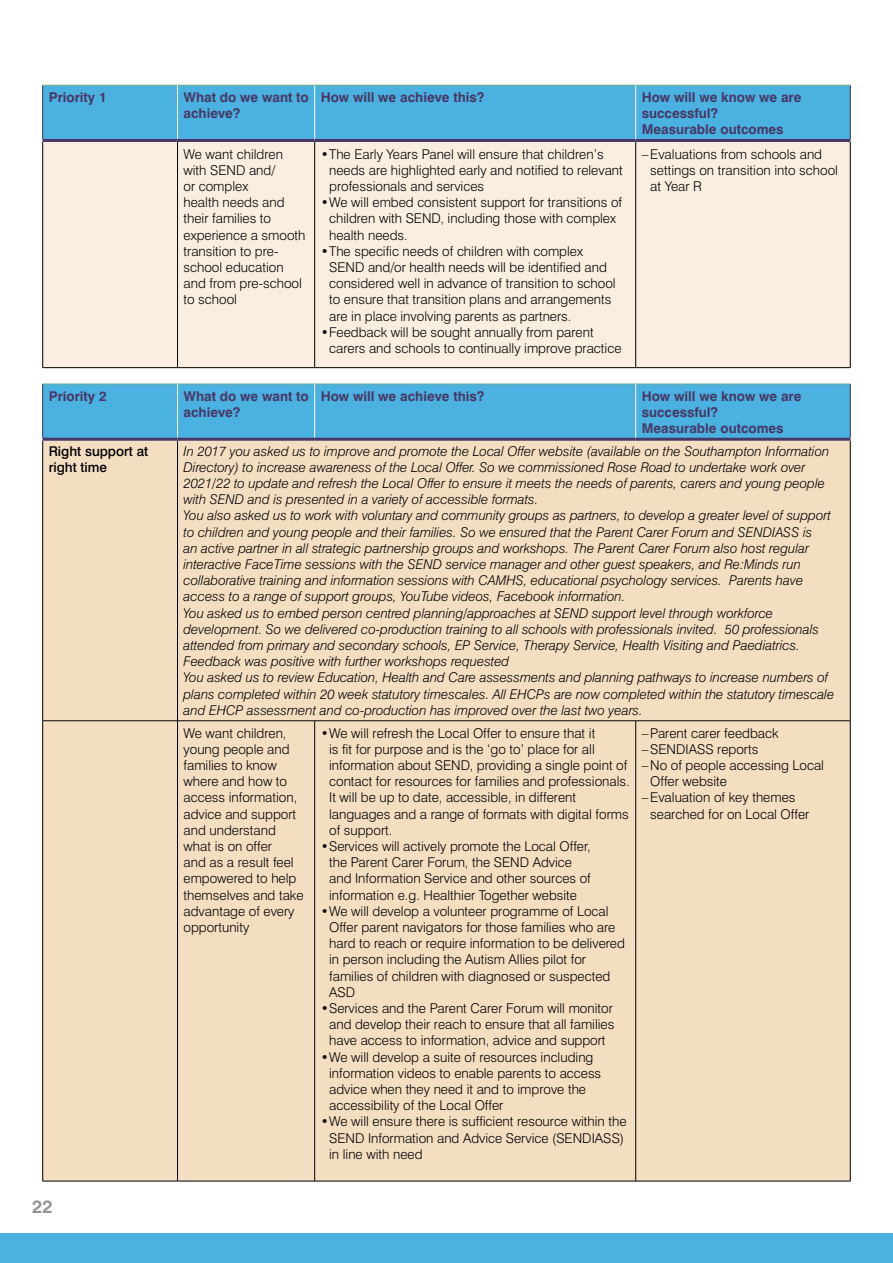
<style>
.page{position:relative;width:893px;height:1263px;background:#fff}
.page>*{position:absolute;margin:0;border:0;box-sizing:border-box;transform-origin:0 0}
.t1{font:700 18px "Swiss 721 BT";color:#939393}
.t2{font:300 13.5px/16.2px "Swiss 721 BT";color:#000}
.t3{font:italic 300 13.5px/16.2px "Swiss 721 BT";color:#000}
.t4{font:700 13.5px/16.2px "Swiss 721 BT";color:#473866}
.t5{font:500 13.5px/16.2px "Swiss 721 BT";color:#000}
</style>
<div class="page">
<div style="left:0;top:1233px;width:893px;height:30px;background:#4bb1e0"></div>
<div style="left:43px;top:86px;width:807px;height:53px;background:#4bb1e0"></div>
<div style="left:315px;top:85px;width:321px;height:55px;background:#4bb1e0"></div>
<div style="left:43px;top:142px;width:807px;height:225px;background:#faeee0"></div>
<hr style="left:43px;top:85px;width:135px;height:1px;background:#6cac8a">
<hr style="left:178px;top:85px;width:137px;height:1px;background:#6cac8a">
<hr style="left:636px;top:85px;width:214px;height:1px;background:#6cac8a">
<hr style="left:42px;top:142px;width:1px;height:225px;background:#000">
<hr style="left:177px;top:142px;width:1px;height:225px;background:#000">
<hr style="left:314px;top:142px;width:1px;height:225px;background:#000">
<hr style="left:635px;top:142px;width:1px;height:225px;background:#000">
<hr style="left:850px;top:142px;width:1px;height:225px;background:#000">
<hr style="left:43px;top:367px;width:135px;height:1px;background:#000">
<hr style="left:178px;top:367px;width:137px;height:1px;background:#000">
<hr style="left:315px;top:367px;width:321px;height:1px;background:#000">
<hr style="left:636px;top:367px;width:214px;height:1px;background:#000">
<hr style="left:42px;top:85px;width:1px;height:54px;background:#30325b">
<hr style="left:850px;top:85px;width:1px;height:54px;background:#30325b">
<hr style="left:314px;top:85px;width:1px;height:54px;background:#fff">
<hr style="left:315px;top:85px;width:321px;height:1px;background:#6cac8a">
<hr style="left:177px;top:85px;width:1px;height:54px;background:#fff">
<hr style="left:43px;top:139px;width:135px;height:3px;background:#473866">
<hr style="left:178px;top:139px;width:137px;height:3px;background:#473866">
<hr style="left:315px;top:139px;width:321px;height:3px;background:#473866">
<hr style="left:636px;top:139px;width:214px;height:3px;background:#473866">
<hr style="left:635px;top:85px;width:1px;height:54px;background:#fff">
<div style="left:43px;top:385px;width:807px;height:53px;background:#4bb1e0"></div>
<div style="left:315px;top:384px;width:321px;height:55px;background:#4bb1e0"></div>
<div style="left:43px;top:441px;width:807px;height:740px;background:#f4dec1"></div>
<hr style="left:43px;top:384px;width:135px;height:1px;background:#6cac8a">
<hr style="left:178px;top:384px;width:137px;height:1px;background:#6cac8a">
<hr style="left:636px;top:384px;width:214px;height:1px;background:#6cac8a">
<hr style="left:42px;top:441px;width:1px;height:279px;background:#000">
<hr style="left:177px;top:441px;width:1px;height:279px;background:#000">
<hr style="left:850px;top:441px;width:1px;height:279px;background:#000">
<hr style="left:43px;top:720px;width:135px;height:1px;background:#000">
<hr style="left:42px;top:721px;width:1px;height:460px;background:#000">
<hr style="left:178px;top:720px;width:137px;height:1px;background:#000">
<hr style="left:177px;top:721px;width:1px;height:460px;background:#000">
<hr style="left:315px;top:720px;width:321px;height:1px;background:#000">
<hr style="left:314px;top:721px;width:1px;height:460px;background:#000">
<hr style="left:636px;top:720px;width:214px;height:1px;background:#000">
<hr style="left:635px;top:721px;width:1px;height:460px;background:#000">
<hr style="left:850px;top:721px;width:1px;height:460px;background:#000">
<hr style="left:43px;top:1181px;width:135px;height:1px;background:#000">
<hr style="left:178px;top:1181px;width:137px;height:1px;background:#000">
<hr style="left:315px;top:1181px;width:321px;height:1px;background:#000">
<hr style="left:636px;top:1181px;width:214px;height:1px;background:#000">
<hr style="left:42px;top:384px;width:1px;height:54px;background:#30325b">
<hr style="left:850px;top:384px;width:1px;height:54px;background:#30325b">
<hr style="left:314px;top:384px;width:1px;height:54px;background:#fff">
<hr style="left:315px;top:384px;width:321px;height:1px;background:#6cac8a">
<hr style="left:177px;top:384px;width:1px;height:54px;background:#fff">
<hr style="left:43px;top:438px;width:135px;height:3px;background:#473866">
<hr style="left:178px;top:438px;width:137px;height:3px;background:#473866">
<hr style="left:315px;top:438px;width:321px;height:3px;background:#473866">
<hr style="left:636px;top:438px;width:214px;height:3px;background:#473866">
<hr style="left:635px;top:384px;width:1px;height:54px;background:#fff">
<p class="t4" style="left:49px;top:89px;width:59px">Priority 1</p>
<p class="t4" style="left:184px;top:89px;width:127px">What do we want to achieve?</p>
<p class="t4" style="left:321px;top:89px;width:165px">How will we achieve this?</p>
<p class="t4" style="left:642px;top:89px;width:161px">How will we know we are successful?<br>Measurable outcomes</p>
<p class="t2" style="left:184px;top:146px;width:123px">We want children with SEND and/<br>or complex<br>health needs and their families to experience a smooth transition to pre&shy;school education and from pre-school to school</p>
<p class="t2" style="left:329px;top:146px;width:295px;text-indent:-9px">•The Early Years Panel will ensure that children’s needs are highlighted early and notified to relevant professionals and services</p>
<p class="t2" style="left:650px;top:146px;width:189px;text-indent:-9px">–Evaluations from schools and settings on transition into school at Year R</p>
<p class="t2" style="left:329px;top:194px;width:295px;text-indent:-9px">•We will embed consistent support for transitions of children with SEND, including those with complex health needs.</p>
<p class="t2" style="left:329px;top:243px;width:288px;text-indent:-9px">•The specific needs of children with complex SEND and/or health needs will be identified and considered well in advance of transition to school to ensure that transition plans and arrangements are in place involving parents as partners.</p>
<p class="t2" style="left:329px;top:324px;width:294px;text-indent:-9px">•Feedback will be sought annually from parent carers and schools to continually improve practice</p>
<p class="t4" style="left:49px;top:388px;width:59px">Priority 2</p>
<p class="t4" style="left:184px;top:388px;width:127px">What do we want to achieve?</p>
<p class="t4" style="left:321px;top:388px;width:165px">How will we achieve this?</p>
<p class="t4" style="left:642px;top:388px;width:161px">How will we know we are successful?<br>Measurable outcomes</p>
<p class="t5" style="left:49px;top:443px;width:101px">Right support at right time</p>
<p class="t3" style="left:184px;top:442px;width:652px">In 2017 you asked us to improve and promote the Local Offer website (available on the Southampton Information Directory) to increase awareness of the Local Offer. So we commissioned Rose Road to undertake work over 2021/22 to update and refresh the Local Offer to ensure it meets the needs of parents, carers and young people with SEND and is presented in a variety of accessible formats.<br>You also asked us to work with voluntary and community groups as partners, to develop a greater level of support to children and young people and their families. So we ensured that the Parent Carer Forum and SENDIASS is<br>an active partner in all strategic partnership groups and workshops. The Parent Carer Forum also host regular interactive FaceTime sessions with the SEND service manager and other guest speakers, and Re:Minds run collaborative training and information sessions with CAMHS, educational psychology services. Parents have access to a range of support groups, YouTube videos, Facebook information.<br>You asked us to embed person centred planning/approaches at SEND support level through workforce development. So we delivered co-production training to all schools with professionals invited. 50 professionals attended from primary and secondary schools, EP Service, Therapy Service, Health Visiting and Paediatrics.<br>Feedback was positive with further workshops requested<br>You asked us to review Education, Health and Care assessments and planning pathways to increase numbers of plans completed within 20 week statutory timescales. All EHCPs are now completed within the statutory timescale and EHCP assessment and co-production has improved over the last two years.</p>
<p class="t2" style="left:184px;top:725px;width:122px">We want children, young people and families to know where and how to access information, advice and support and understand what is on offer<br>and as a result feel empowered to help themselves and take advantage of every opportunity</p>
<p class="t2" style="left:329px;top:725px;width:302px;text-indent:-9px">•We will refresh the Local Offer to ensure that it<br>is fit for purpose and is the ‘go to’ place for all information about SEND, providing a single point of contact for resources for families and professionals.<br>It will be up to date, accessible, in different languages and a range of formats with digital forms of support.</p>
<p class="t2" style="left:642px;top:725px;width:138px">–Parent carer feedback</p>
<p class="t2" style="left:642px;top:741px;width:118px">–SENDIASS reports</p>
<p class="t2" style="left:642px;top:757px;width:184px">–No of people accessing Local</p>
<p class="t2" style="left:650px;top:773px;width:78px">Offer website</p>
<p class="t2" style="left:642px;top:789px;width:155px">–Evaluation of key themes</p>
<p class="t2" style="left:650px;top:806px;width:161px">searched for on Local Offer</p>
<p class="t2" style="left:329px;top:838px;width:263px;text-indent:-9px">•Services will actively promote the Local Offer, the Parent Carer Forum, the SEND Advice and Information Service and other sources of information e.g. Healthier Together website</p>
<p class="t2" style="left:329px;top:903px;width:297px;text-indent:-9px">•We will develop a volunteer programme of Local Offer parent navigators for those families who are hard to reach or require information to be delivered in person including the Autism Allies pilot for families of children with diagnosed or suspected ASD</p>
<p class="t2" style="left:329px;top:1000px;width:287px;text-align:justify;text-indent:-9px">•Services and the Parent Carer Forum will monitor and develop their reach to ensure that all families have access to information, advice and support</p>
<p class="t2" style="left:329px;top:1049px;width:274px;text-indent:-9px">•We will develop a suite of resources including information videos to enable parents to access advice when they need it and to improve the accessibility of the Local Offer</p>
<p class="t2" style="left:329px;top:1113px;width:299px;text-indent:-9px">•We will ensure there is sufficient resource within the<br>SEND Information and Advice Service (SENDIASS) in line with need</p>
<h1 class="t1" style="left:32px;top:1195px;width:22px">22</h1>
</div>
